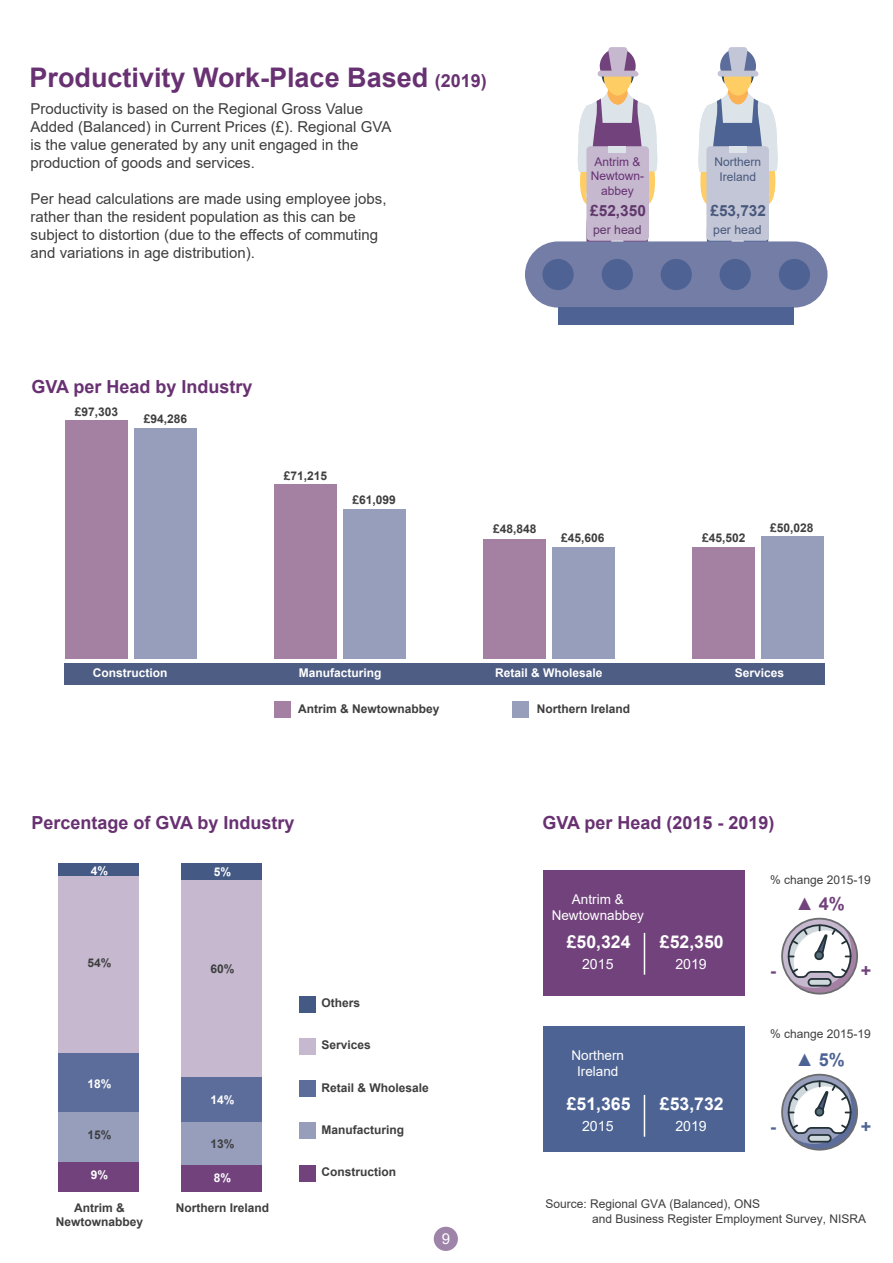
<style>
.page{position:relative;width:893px;height:1263px;background:#fff}
.page>*{position:absolute;margin:0;border:0;box-sizing:border-box;transform-origin:0 0}
.t1{font:700 27px "Arial";color:#683172}
.t2{font:700 18px "Arial";color:#683172}
.t3{font:700 18px "Arial";color:#71427c}
.t4{font:700 18px "Arial";color:#4d6394}
.t5{font:700 17.7px "Arial";color:#fff}
.t6{font:700 15.45px "Arial";color:#60376a}
.t7{font:700 15.45px "Arial";color:#48587c}
.t8{font:15px/18px "Arial";color:#3e3e3f}
.t9{font:15px "Arial";color:#fff}
.t10{font:14.1px "Arial";color:#fff}
.t11{font:13.5px/16.2px "Arial";color:#fff;text-align:center}
.t12{font:12.3px "Arial";color:#60376a}
.t13{font:12.3px "Arial";color:#48587c}
.t14{font:700 12px/14.4px "Arial";color:#3e3e3f;text-align:center}
.t15{font:12px/14.4px "Arial";color:#3e3e3f}
.t16{font:700 12px "Arial";color:#fff}
.t17{font:12px/14.4px "Arial";color:#683172;text-align:center}
.t18{font:12px/14.4px "Arial";color:#48587c;text-align:center}
.s1{font-size:18px}
</style>
<div class="page">
<div style="left:434px;top:1227px;width:24px;height:24px;background:#9f84a9;border-radius:50%"></div>
<div style="left:64px;top:663px;width:761px;height:22px;background:#4e5d83"></div>
<div style="left:544px;top:870px;width:201px;height:126px;background:#71427c"></div>
<svg style="left:577px;top:47px;width:81px;height:194px"></svg>
<div style="left:586px;top:146px;width:63px;height:95px;background:#c5b8cf;border-radius:4px"></div>
<div style="left:609px;top:146px;width:17px;height:6px;background:#dde4e9"></div>
<svg style="left:698px;top:47px;width:80px;height:194px"></svg>
<div style="left:706px;top:146px;width:63px;height:95px;background:#c3c6d6;border-radius:4px"></div>
<div style="left:729px;top:146px;width:17px;height:6px;background:#dde4e9"></div>
<div style="left:525px;top:241px;width:302px;height:67px;background:#747da6;border-radius:33px"></div>
<div style="left:779px;top:259px;width:31px;height:31px;background:#4e6293;border-radius:50%"></div>
<div style="left:542px;top:259px;width:32px;height:31px;background:#4e6293;border-radius:50%"></div>
<div style="left:602px;top:259px;width:31px;height:31px;background:#4e6293;border-radius:50%"></div>
<div style="left:661px;top:259px;width:31px;height:31px;background:#4e6293;border-radius:50%"></div>
<div style="left:720px;top:259px;width:31px;height:31px;background:#4e6293;border-radius:50%"></div>
<div style="left:558px;top:308px;width:236px;height:17px;background:#4e6293"></div>
<div style="left:761px;top:536px;width:63px;height:122px;background:#969ebc"></div>
<div style="left:692px;top:547px;width:62px;height:111px;background:#a481a2"></div>
<div style="left:552px;top:547px;width:63px;height:111px;background:#969ebc"></div>
<div style="left:483px;top:539px;width:62px;height:119px;background:#a481a2"></div>
<div style="left:343px;top:509px;width:63px;height:149px;background:#969ebc"></div>
<div style="left:274px;top:484px;width:62px;height:174px;background:#a481a2"></div>
<div style="left:135px;top:428px;width:62px;height:230px;background:#969ebc"></div>
<div style="left:65px;top:420px;width:63px;height:238px;background:#a481a2"></div>
<div style="left:274px;top:701px;width:17px;height:17px;background:#a481a2"></div>
<div style="left:512px;top:701px;width:16px;height:17px;background:#969ebc"></div>
<div style="left:299px;top:1165px;width:16px;height:16px;background:#71427c"></div>
<div style="left:299px;top:1122px;width:16px;height:17px;background:#969ebc"></div>
<div style="left:299px;top:1080px;width:16px;height:17px;background:#5c6d9b"></div>
<div style="left:299px;top:1038px;width:16px;height:17px;background:#c5b8cf"></div>
<div style="left:299px;top:996px;width:16px;height:17px;background:#445a84"></div>
<div style="left:58px;top:863px;width:81px;height:13px;background:#445a84"></div>
<div style="left:58px;top:876px;width:81px;height:177px;background:#c5b8cf"></div>
<div style="left:58px;top:1053px;width:81px;height:60px;background:#5c6d9b"></div>
<div style="left:58px;top:1113px;width:81px;height:49px;background:#969ebc"></div>
<div style="left:58px;top:1162px;width:81px;height:29px;background:#71427c"></div>
<div style="left:181px;top:863px;width:81px;height:17px;background:#445a84"></div>
<div style="left:181px;top:880px;width:81px;height:196px;background:#c5b8cf"></div>
<div style="left:181px;top:1076px;width:81px;height:46px;background:#5c6d9b"></div>
<div style="left:181px;top:1122px;width:81px;height:43px;background:#969ebc"></div>
<div style="left:181px;top:1165px;width:81px;height:26px;background:#71427c"></div>
<svg style="left:781px;top:918px;width:77px;height:76px"></svg>
<hr style="left:644px;top:933px;width:1px;height:42px;background:#fff">
<div style="left:544px;top:1026px;width:201px;height:126px;background:#4d6394"></div>
<svg style="left:781px;top:1074px;width:77px;height:76px"></svg>
<hr style="left:644px;top:1095px;width:1px;height:42px;background:#fff">
<h1 class="t1" style="left:30px;top:58px;width:459px">Productivity Work-Place Based <span class="s1">(2019)</span></h1>
<p class="t8" style="left:31px;top:99px;width:362px">Productivity is based on the Regional Gross Value Added (Balanced) in Current Prices (£). Regional GVA is the value generated by any unit engaged in the production of goods and services.</p>
<p class="t8" style="left:31px;top:189px;width:357px">Per head calculations are made using employee jobs, rather than the resident population as this can be subject to distortion (due to the effects of commuting and variations in age distribution).</p>
<p class="t17" style="left:591px;top:154px;width:55px">Antrim &amp;<br>Newtown&shy;abbey</p>
<p class="t18" style="left:714px;top:155px;width:48px">Northern<br>Ireland</p>
<p class="t6" style="left:590px;top:200px;width:57px">£52,350</p>
<p class="t7" style="left:710px;top:200px;width:57px">£53,732</p>
<p class="t12" style="left:593px;top:222px;width:50px">per head</p>
<p class="t13" style="left:713px;top:222px;width:50px">per head</p>
<p class="t2" style="left:31px;top:374px;width:223px">GVA per Head by Industry</p>
<p class="t14" style="left:75px;top:405px;width:45px">£97,303</p>
<p class="t14" style="left:144px;top:411px;width:45px">£94,286</p>
<p class="t14" style="left:284px;top:469px;width:45px">£71,215</p>
<p class="t14" style="left:352px;top:493px;width:45px">£61,099</p>
<p class="t14" style="left:493px;top:522px;width:45px">£48,848</p>
<p class="t14" style="left:561px;top:530px;width:45px">£45,606</p>
<p class="t14" style="left:702px;top:531px;width:45px">£45,502</p>
<p class="t14" style="left:770px;top:520px;width:45px">£50,028</p>
<p class="t16" style="left:93px;top:665px;width:76px">Construction</p>
<p class="t16" style="left:299px;top:665px;width:84px">Manufacturing</p>
<p class="t16" style="left:495px;top:665px;width:109px">Retail &amp; Wholesale</p>
<p class="t16" style="left:735px;top:665px;width:51px">Services</p>
<p class="t14" style="left:298px;top:701px;width:143px">Antrim &amp; Newtownabbey</p>
<p class="t14" style="left:537px;top:701px;width:95px">Northern Ireland</p>
<p class="t2" style="left:31px;top:810px;width:265px">Percentage of GVA by Industry</p>
<p class="t16" style="left:91px;top:862px;width:19px">4%</p>
<p class="t16" style="left:214px;top:863px;width:19px">5%</p>
<p class="t14" style="left:88px;top:956px;width:26px">54%</p>
<p class="t16" style="left:88px;top:1075px;width:26px">18%</p>
<p class="t14" style="left:88px;top:1127px;width:26px">15%</p>
<p class="t16" style="left:91px;top:1166px;width:19px">9%</p>
<p class="t14" style="left:211px;top:962px;width:26px">60%</p>
<p class="t16" style="left:211px;top:1091px;width:26px">14%</p>
<p class="t14" style="left:211px;top:1136px;width:26px">13%</p>
<p class="t16" style="left:214px;top:1169px;width:19px">8%</p>
<p class="t14" style="left:56px;top:1201px;width:89px">Antrim &amp;<br>Newtownabbey</p>
<p class="t14" style="left:176px;top:1201px;width:95px">Northern Ireland</p>
<p class="t14" style="left:321px;top:996px;width:40px">Others</p>
<p class="t14" style="left:321px;top:1038px;width:51px">Services</p>
<p class="t14" style="left:321px;top:1080px;width:109px">Retail &amp; Wholesale</p>
<p class="t14" style="left:321px;top:1122px;width:84px">Manufacturing</p>
<p class="t14" style="left:321px;top:1164px;width:76px">Construction</p>
<p class="t9" style="left:442px;top:1228px;width:10px">9</p>
<p class="t2" style="left:542px;top:810px;width:234px">GVA per Head (2015 - 2019)</p>
<p class="t11" style="left:552px;top:891px;width:94px">Antrim &amp;<br>Newtownabbey</p>
<p class="t5" style="left:567px;top:929px;width:65px">£50,324</p>
<p class="t10" style="left:582px;top:954px;width:33px">2015</p>
<p class="t5" style="left:660px;top:929px;width:65px">£52,350</p>
<p class="t10" style="left:675px;top:954px;width:33px">2019</p>
<p class="t15" style="left:770px;top:872px;width:102px">% change 2015-19</p>
<p class="t3" style="left:796px;top:891px;width:50px">▲ 4%</p>
<p class="t3" style="left:770px;top:958px;width:7px">-</p>
<p class="t3" style="left:861px;top:958px;width:12px">+</p>
<p class="t11" style="left:572px;top:1047px;width:54px">Northern<br>Ireland</p>
<p class="t5" style="left:567px;top:1091px;width:65px">£51,365</p>
<p class="t10" style="left:582px;top:1116px;width:33px">2015</p>
<p class="t15" style="left:770px;top:1026px;width:102px">% change 2015-19</p>
<p class="t5" style="left:660px;top:1091px;width:65px">£53,732</p>
<p class="t4" style="left:796px;top:1047px;width:50px">▲ 5%</p>
<p class="t10" style="left:675px;top:1116px;width:33px">2019</p>
<p class="t4" style="left:770px;top:1114px;width:7px">-</p>
<p class="t4" style="left:861px;top:1114px;width:12px">+</p>
<p class="t15" style="left:592px;top:1197px;width:276px;text-indent:-47px">Source: Regional GVA (Balanced), ONS<br>and Business Register Employment Survey, NISRA</p>
</div>
